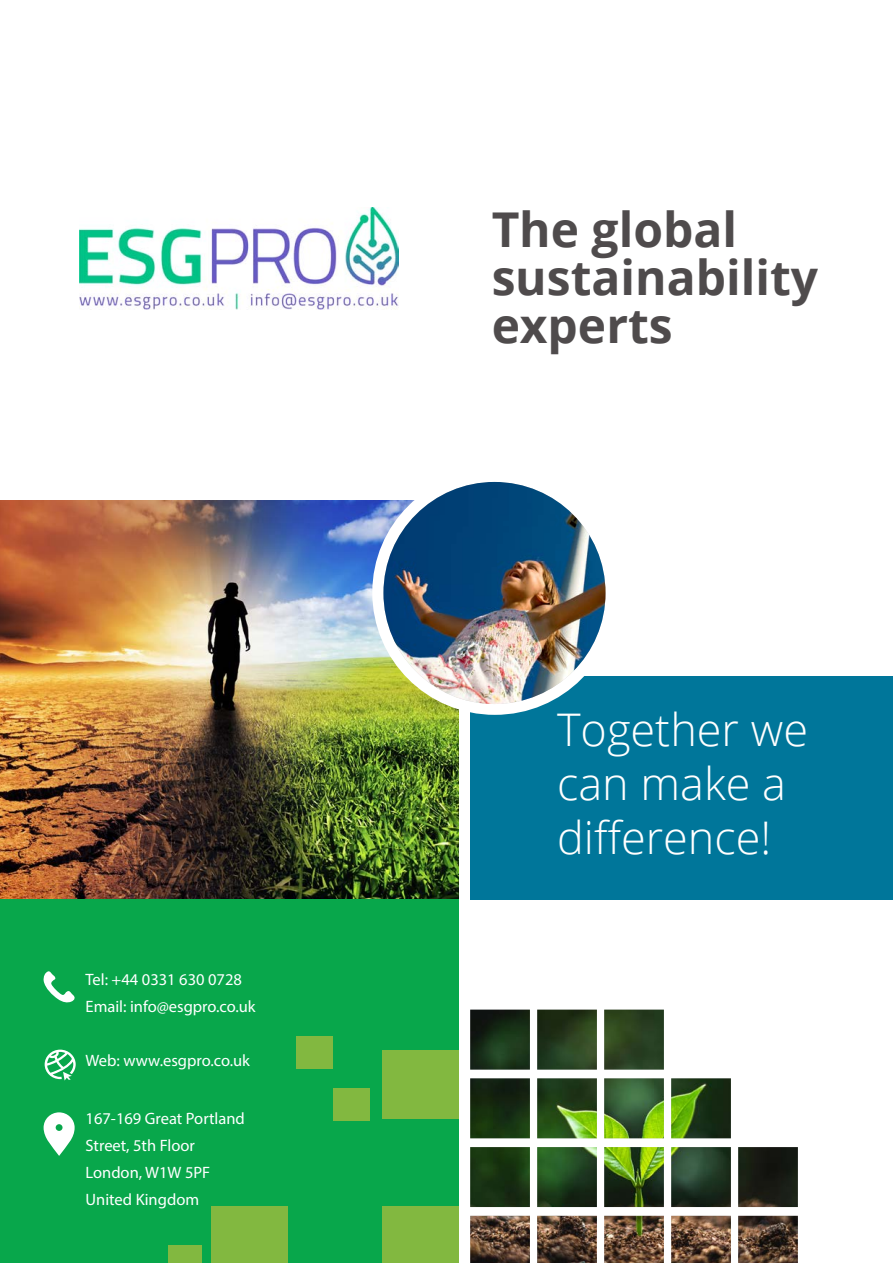
<style>
.page{position:relative;width:893px;height:1263px;background:#fff}
.page>*{position:absolute;margin:0;border:0;box-sizing:border-box;transform-origin:0 0}
.t1{font:700 48px/48px "Open Sans";color:#231f20}
._10pt_Left_Lea_18{font:300 45px/54px "Open Sans";color:#fff}
._9pt_Reg_Lea_10{font:16.5px/27px "Myriad Pro";color:#fff}
</style>
<div class="page">
<img style="left:470px;top:1010px;width:328px;height:253px">
<img style="left:0;top:500px;width:459px;height:399px">
<div style="left:470px;top:676px;width:423px;height:223px;background:#00769a"></div>
<div style="left:0;top:899px;width:459px;height:364px;background:#08a74b"></div>
<div style="left:382px;top:1050px;width:77px;height:68px;background:#82b840"></div>
<div style="left:382px;top:1207px;width:77px;height:56px;background:#82b840"></div>
<div style="left:211px;top:1207px;width:77px;height:56px;background:#82b840"></div>
<div style="left:169px;top:1245px;width:33px;height:18px;background:#82b840"></div>
<div style="left:334px;top:1088px;width:36px;height:33px;background:#82b840"></div>
<div style="left:297px;top:1036px;width:36px;height:33px;background:#82b840"></div>
<div style="left:372px;top:470px;width:245px;height:245px;background:#fff;border-radius:50%"></div>
<img style="left:383px;top:482px;width:222px;height:222px;border-radius:111px">
<svg style="left:43px;top:971px;width:32px;height:32px"></svg>
<svg style="left:44px;top:1112px;width:31px;height:44px"></svg>
<svg style="left:45px;top:1049px;width:31px;height:31px"></svg>
<img style="left:79px;top:207px;width:319px;height:103px">
<p class="_9pt_Reg_Lea_10" style="left:86px;top:965px;width:158px">Tel: +44 0331 630 0728</p>
<p class="_9pt_Reg_Lea_10" style="left:86px;top:992px;width:172px">Email: info@esgpro.co.uk</p>
<p class="_9pt_Reg_Lea_10" style="left:86px;top:1046px;width:166px">Web: www.esgpro.co.uk</p>
<p class="_9pt_Reg_Lea_10" style="left:86px;top:1104px;width:161px">167-169 Great Portland<br>Street, 5th Floor</p>
<p class="_9pt_Reg_Lea_10" style="left:86px;top:1158px;width:126px">London, W1W 5PF</p>
<p class="_9pt_Reg_Lea_10" style="left:86px;top:1185px;width:115px">United Kingdom</p>
<h1 class="t1" style="left:491px;top:204px;width:328px">The global sustainability experts</h1>
<p class="_10pt_Left_Lea_18" style="left:557px;top:701px;width:252px">Together we can make a difference!</p>
</div>
